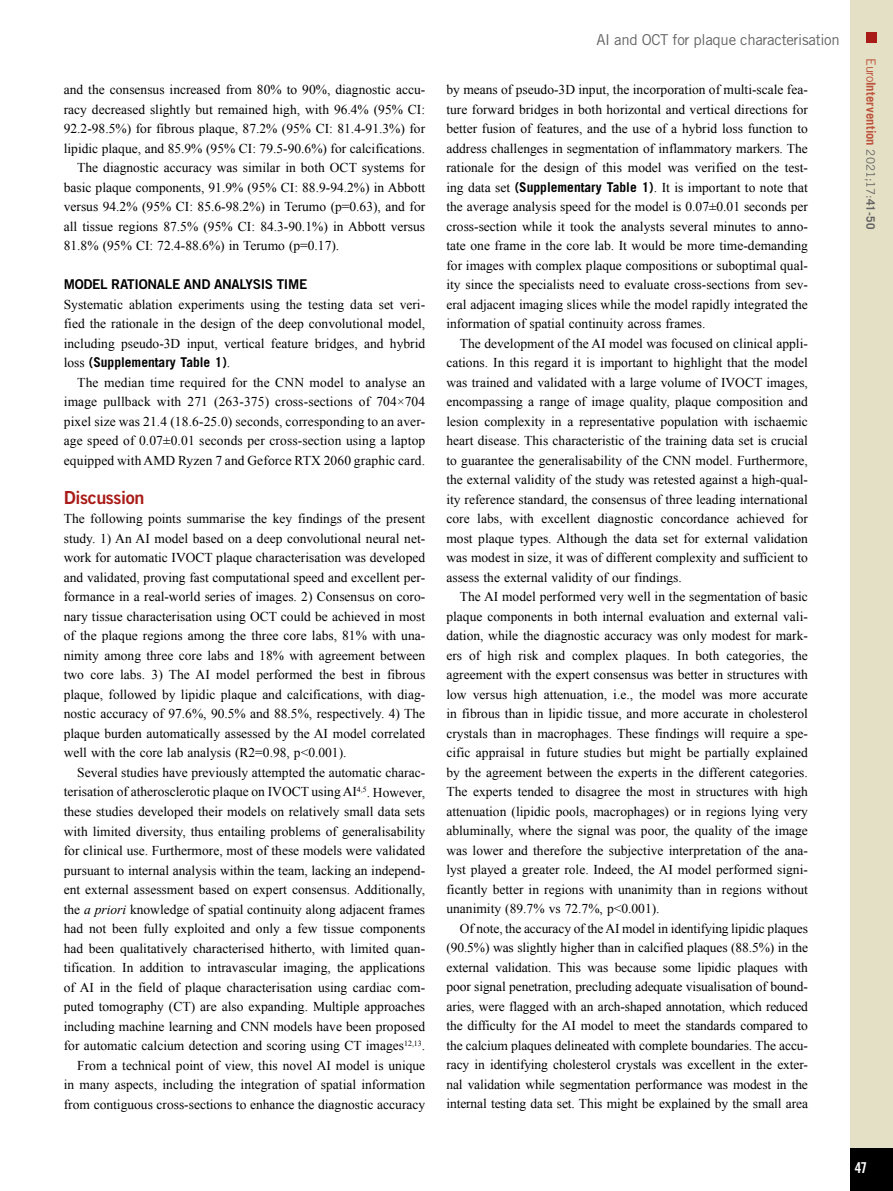
<style>
.page{position:relative;width:893px;height:1191px;background:#fff}
.page>*{position:absolute;margin:0;border:0;box-sizing:border-box;transform-origin:0 0}
.t1{font:18px "Trade Gothic LT Std Bd 2";letter-spacing:-.02em;color:#a91b18}
.t2{font:15px "Trade Gothic LT Std";letter-spacing:-.02em;color:#646363}
.t3{font:15px "Trade Gothic LT Std Bd Cn 20";color:#fff}
.t4{font:13.5px/19.5px "Times New Roman";color:#000;text-align:justify}
.t5{font:13.5px "Trade Gothic LT Std Bd 2";letter-spacing:-.02em;color:#000}
.t6{font:700 13.5px "Trade Gothic LT Std";color:#000}
.t7{font:700 12.75px "Trade Gothic LT Std";letter-spacing:.005em;color:#bc533d}
.s1{font-family:"Times New Roman";font-weight:400}
.s2{font-style:italic}
.s3{font-family:"Trade Gothic LT Std";font-weight:700}
.s4{font-weight:400}
.s5{font-weight:400;font-size:11.7px;color:#646363}
.s6{font-size:11.7px;color:#646363}
</style>
<div class="page">
<div style="left:850px;top:0;width:43px;height:1191px;background:#e4e0c5"></div>
<div style="left:850px;top:1148px;width:43px;height:43px;background:#000"></div>
<div style="left:866px;top:32px;width:11px;height:10px;background:#a91b18"></div>
<p class="t4" style="left:64px;top:80px;width:363px">and the consensus increased from 80% to 90%, diagnostic accu-</p>
<p class="t4" style="left:64px;top:99px;width:363px">racy decreased slightly but remained high, with 96.4% (95% CI:</p>
<p class="t4" style="left:64px;top:119px;width:363px">92.2-98.5%) for fibrous plaque, 87.2% (95% CI: 81.4-91.3%) for</p>
<p class="t4" style="left:64px;top:138px;width:363px">lipidic plaque, and 85.9% (95% CI: 79.5-90.6%) for calcifications.</p>
<p class="t4" style="left:77px;top:158px;width:349px">The diagnostic accuracy was similar in both OCT systems for</p>
<p class="t4" style="left:64px;top:177px;width:363px">basic plaque components, 91.9% (95% CI: 88.9-94.2%) in Abbott</p>
<p class="t4" style="left:64px;top:197px;width:363px">versus 94.2% (95% CI: 85.6-98.2%) in Terumo (p=0.63), and for</p>
<p class="t4" style="left:64px;top:216px;width:363px">all tissue regions 87.5% (95% CI: 84.3-90.1%) in Abbott versus</p>
<p class="t4" style="left:64px;top:236px;width:277px">81.8% (95% CI: 72.4-88.6%) in Terumo (p=0.17).</p>
<p class="t5" style="left:64px;top:276px;width:245px">MODEL RATIONALE AND ANALYSIS TIME</p>
<p class="t4" style="left:64px;top:294px;width:363px">Systematic ablation experiments using the testing data set veri&shy;fied the rationale in the design of the deep convolutional model, including pseudo-3D input, vertical feature bridges, and hybrid</p>
<p class="t6" style="left:64px;top:354px;width:168px"><span class="s1">loss</span> (Supplementary Table 1)<span class="s1">.</span></p>
<p class="t4" style="left:64px;top:372px;width:363px;text-indent:14px">The median time required for the CNN model to analyse an image pullback with 271 (263-375) cross-sections of 704×704 pixel size was 21.4 (18.6-25.0) seconds, corresponding to an aver&shy;age speed of 0.07±0.01 seconds per cross-section using a laptop equipped with AMD Ryzen 7 and Geforce RTX 2060 graphic card.</p>
<h1 class="t1" style="left:64px;top:486px;width:82px">Discussion</h1>
<p class="t4" style="left:64px;top:509px;width:363px">The following points summarise the key findings of the present study. 1) An AI model based on a deep convolutional neural net&shy;work for automatic IVOCT plaque characterisation was developed and validated, proving fast computational speed and excellent per&shy;formance in a real-world series of images. 2) Consensus on coro&shy;nary tissue characterisation using OCT could be achieved in most of the plaque regions among the three core labs, 81% with una&shy;nimity among three core labs and 18% with agreement between two core labs. 3) The AI model performed the best in fibrous plaque, followed by lipidic plaque and calcifications, with diag&shy;nostic accuracy of 97.6%, 90.5% and 88.5%, respectively. 4) The plaque burden automatically assessed by the AI model correlated well with the core lab analysis (R2=0.98, p&lt;0.001).</p>
<p class="t4" style="left:64px;top:762px;width:363px;text-align:right">Several studies have previously attempted the automatic charac&shy;terisation of atherosclerotic plaque on IVOCT using AI<sup>4,5</sup>. However, these studies developed their models on relatively small data sets with limited diversity, thus entailing problems of generalisability for clinical use. Furthermore, most of these models were validated pursuant to internal analysis within the team, lacking an independ&shy;ent external assessment based on expert consensus. Additionally, the <span class="s2">a priori</span> knowledge of spatial continuity along adjacent frames had not been fully exploited and only a few tissue components had been qualitatively characterised hitherto, with limited quan&shy;tification. In addition to intravascular imaging, the applications of AI in the field of plaque characterisation using cardiac com&shy;puted tomography (CT) are also expanding. Multiple approaches including machine learning and CNN models have been proposed for automatic calcium detection and scoring using CT images<sup>12,13</sup>.<br>From a technical point of view, this novel AI model is unique in many aspects, including the integration of spatial information from contiguous cross-sections to enhance the diagnostic accuracy</p>
<p class="t2" style="left:596px;top:30px;width:245px">AI and OCT for plaque characterisation</p>
<p class="t4" style="left:446px;top:80px;width:363px">by means of pseudo-3D input, the incorporation of multi-scale fea&shy;ture forward bridges in both horizontal and vertical directions for better fusion of features, and the use of a hybrid loss function to address challenges in segmentation of inflammatory markers. The rationale for the design of this model was verified on the test&shy;ing data set <span class="s3">(Supplementary Table 1)</span>. It is important to note that the average analysis speed for the model is 0.07±0.01 seconds per cross-section while it took the analysts several minutes to anno&shy;tate one frame in the core lab. It would be more time-demanding for images with complex plaque compositions or suboptimal qual&shy;ity since the specialists need to evaluate cross-sections from sev&shy;eral adjacent imaging slices while the model rapidly integrated the information of spatial continuity across frames.</p>
<p class="t4" style="left:446px;top:333px;width:363px;text-indent:14px">The development of the AI model was focused on clinical appli&shy;cations. In this regard it is important to highlight that the model was trained and validated with a large volume of IVOCT images, encompassing a range of image quality, plaque composition and lesion complexity in a representative population with ischaemic heart disease. This characteristic of the training data set is crucial to guarantee the generalisability of the CNN model. Furthermore, the external validity of the study was retested against a high-qual&shy;ity reference standard, the consensus of three leading international core labs, with excellent diagnostic concordance achieved for most plaque types. Although the data set for external validation was modest in size, it was of different complexity and sufficient to assess the external validity of our findings.</p>
<p class="t4" style="left:446px;top:587px;width:363px;text-indent:14px">The AI model performed very well in the segmentation of basic plaque components in both internal evaluation and external vali&shy;dation, while the diagnostic accuracy was only modest for mark&shy;ers of high risk and complex plaques. In both categories, the agreement with the expert consensus was better in structures with low versus high attenuation, i.e., the model was more accurate in fibrous than in lipidic tissue, and more accurate in cholesterol crystals than in macrophages. These findings will require a spe&shy;cific appraisal in future studies but might be partially explained by the agreement between the experts in the different categories.<br>The experts tended to disagree the most in structures with high attenuation (lipidic pools, macrophages) or in regions lying very abluminally, where the signal was poor, the quality of the image was lower and therefore the subjective interpretation of the ana&shy;lyst played a greater role. Indeed, the AI model performed signi&shy;ficantly better in regions with unanimity than in regions without unanimity (89.7% vs 72.7%, p&lt;0.001).</p>
<p class="t4" style="left:446px;top:918px;width:363px;text-indent:14px">Of note, the accuracy of the AI model in identifying lipidic plaques (90.5%) was slightly higher than in calcified plaques (88.5%) in the external validation. This was because some lipidic plaques with poor signal penetration, precluding adequate visualisation of bound&shy;aries, were flagged with an arch-shaped annotation, which reduced the difficulty for the AI model to meet the standards compared to the calcium plaques delineated with complete boundaries. The accu&shy;racy in identifying cholesterol crystals was excellent in the exter&shy;nal validation while segmentation performance was modest in the internal testing data set. This might be explained by the small area</p>
<p class="t7" style="left:879px;top:58px;width:173px;rotate:90deg"><span class="s4">Euro</span>Intervention <span class="s5">2021;17:</span><span class="s6">41-50</span></p>
<p class="t3" style="left:855px;top:1158px;width:14px">47</p>
</div>
